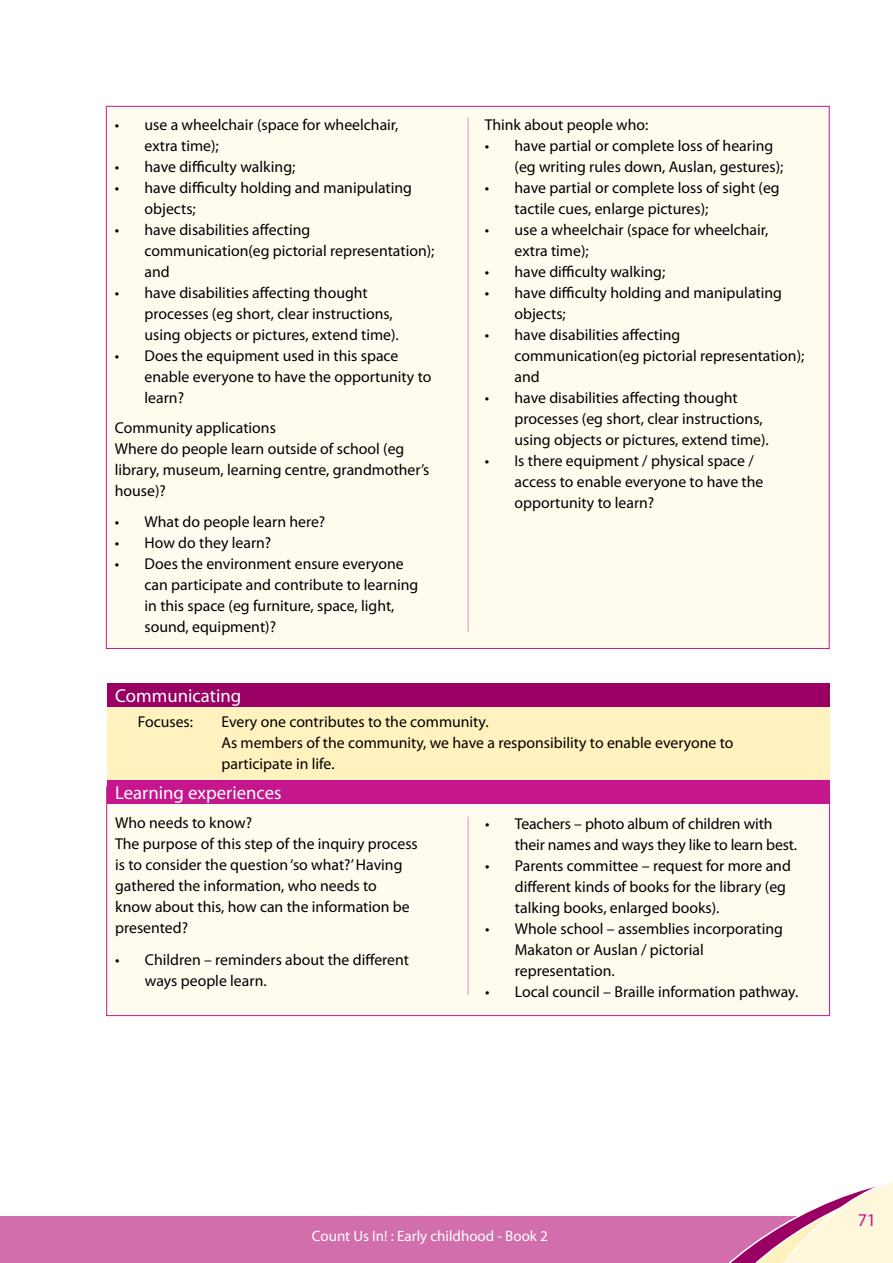
<style>
.page{position:relative;width:893px;height:1263px;background:#fff}
.page>*{position:absolute;margin:0;border:0;box-sizing:border-box;transform-origin:0 0}
.t1{font:18.75px "Myriad Pro";color:#fff}
.t2{font:18px "Myriad Pro";color:#c6168d}
.t3{font:15.75px/21px "Myriad Pro";color:#000}
.t4{font:15px "Myriad Pro";color:#fff}
</style>
<div class="page">
<div style="left:0;top:1216px;width:893px;height:47px;background:#d26eab"></div>
<svg style="left:728px;top:1182px;width:165px;height:81px"></svg>
<div style="left:106px;top:106px;width:724px;height:543px;background:#fffbef;border:1px solid #c6168d"></div>
<hr style="left:468px;top:118px;width:1px;height:514px;background:#dc93c0">
<div style="left:107px;top:683px;width:723px;height:97px;background:#fff2be"></div>
<div style="left:107px;top:683px;width:723px;height:23px;background:#9a0064"></div>
<div style="left:106px;top:786px;width:724px;height:230px;background:#fffbef;border:1px solid #c6168d"></div>
<div style="left:107px;top:780px;width:723px;height:24px;background:#c6168d"></div>
<hr style="left:468px;top:817px;width:1px;height:178px;background:#dc93c0">
<p class="t3" style="left:145px;top:114px;width:255px;text-indent:-30px">• use a wheelchair (space for wheelchair, extra time);</p>
<p class="t3" style="left:115px;top:156px;width:182px">• have difficulty walking;</p>
<p class="t3" style="left:145px;top:177px;width:269px;text-indent:-30px">• have difficulty holding and manipulating objects;</p>
<p class="t3" style="left:145px;top:219px;width:291px;text-indent:-30px">• have disabilities affecting communication(eg pictorial representation); and</p>
<p class="t3" style="left:145px;top:282px;width:256px;text-indent:-30px">• have disabilities affecting thought processes (eg short, clear instructions, using objects or pictures, extend time).</p>
<p class="t3" style="left:145px;top:345px;width:288px;text-indent:-30px">• Does the equipment used in this space enable everyone to have the opportunity to learn?</p>
<p class="t3" style="left:115px;top:417px;width:316px">Community applications<br>Where do people learn outside of school (eg library, museum, learning centre, grandmother’s house)?</p>
<p class="t3" style="left:115px;top:511px;width:212px">• What do people learn here?</p>
<p class="t3" style="left:115px;top:532px;width:158px">• How do they learn?</p>
<p class="t3" style="left:145px;top:553px;width:275px;text-indent:-30px">• Does the environment ensure everyone can participate and contribute to learning in this space (eg furniture, space, light, sound, equipment)?</p>
<p class="t3" style="left:485px;top:114px;width:165px">Think about people who:</p>
<p class="t3" style="left:514px;top:135px;width:270px;text-indent:-30px">• have partial or complete loss of hearing (eg writing rules down, Auslan, gestures);</p>
<p class="t3" style="left:514px;top:177px;width:267px;text-indent:-30px">• have partial or complete loss of sight (eg tactile cues, enlarge pictures);</p>
<p class="t3" style="left:514px;top:219px;width:255px;text-indent:-30px">• use a wheelchair (space for wheelchair, extra time);</p>
<p class="t3" style="left:485px;top:261px;width:182px">• have difficulty walking;</p>
<p class="t3" style="left:514px;top:282px;width:269px;text-indent:-30px">• have difficulty holding and manipulating objects;</p>
<p class="t3" style="left:514px;top:324px;width:291px;text-indent:-30px">• have disabilities affecting communication(eg pictorial representation); and</p>
<p class="t3" style="left:514px;top:387px;width:256px;text-indent:-30px">• have disabilities affecting thought processes (eg short, clear instructions, using objects or pictures, extend time).</p>
<p class="t3" style="left:514px;top:450px;width:250px;text-indent:-30px">• Is there equipment / physical space / access to enable everyone to have the opportunity to learn?</p>
<p class="t1" style="left:115px;top:684px;width:128px">Communicating</p>
<p class="t3" style="left:138px;top:711px;width:57px">Focuses:</p>
<p class="t3" style="left:221px;top:711px;width:514px">Every one contributes to the community.<br>As members of the community, we have a responsibility to enable everyone to participate in life.</p>
<p class="t1" style="left:115px;top:781px;width:168px">Learning experiences</p>
<p class="t3" style="left:115px;top:812px;width:304px">Who needs to know?<br>The purpose of this step of the inquiry process is to consider the question ‘so what?’ Having gathered the information, who needs to<br>know about this, how can the information be presented?</p>
<p class="t3" style="left:145px;top:949px;width:266px;text-indent:-30px">• Children – reminders about the different ways people learn.</p>
<p class="t3" style="left:515px;top:813px;width:284px;text-indent:-30px">• Teachers – photo album of children with their names and ways they like to learn best.</p>
<p class="t3" style="left:515px;top:855px;width:278px;text-indent:-30px">• Parents committee – request for more and different kinds of books for the library (eg talking books, enlarged books).</p>
<p class="t3" style="left:515px;top:918px;width:270px;text-indent:-30px">• Whole school – assemblies incorporating<br>Makaton or Auslan / pictorial representation.</p>
<p class="t3" style="left:485px;top:981px;width:315px">• Local council – Braille information pathway.</p>
<p class="t4" style="left:312px;top:1227px;width:237px">Count Us In! : Early childhood - Book 2</p>
<p class="t2" style="left:858px;top:1208px;width:20px">71</p>
</div>
